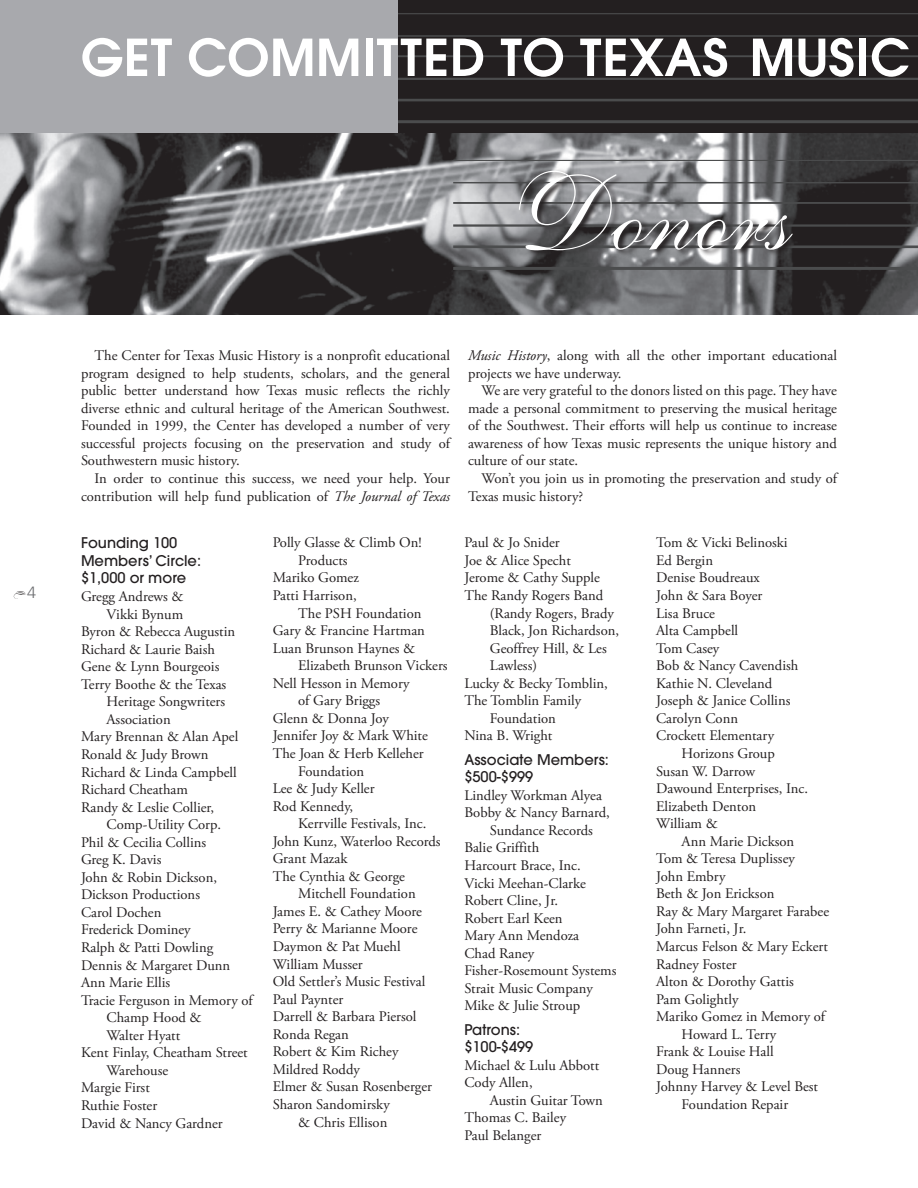
<style>
.page{position:relative;width:918px;height:1188px;background:#fff}
.page>*{position:absolute;margin:0;border:0;box-sizing:border-box;transform-origin:0 0}
.t1{font:108px "Shelley Allegro Script";color:#fff}
.t2{font:600 50.55px "Avant Garde";letter-spacing:.01em;color:#fff}
.t3{font:300 16.5px "Univers LT Std";color:#6c6d70}
.t4{font:14.7px/17.5px "Adobe Garamond Pro";color:#231f20}
.t5{font:500 14.7px/17.5px "Avant Garde";color:#231f20}
.s1{font-style:italic}
</style>
<div class="page">
<div style="left:0;top:0;width:918px;height:135px;background:#231f20"></div>
<hr style="left:0;top:13px;width:918px;height:1px;background:#4b4c4d">
<hr style="left:0;top:35px;width:918px;height:2px;background:#4b4c4d">
<hr style="left:0;top:55px;width:918px;height:2px;background:#4b4c4d">
<hr style="left:0;top:78px;width:918px;height:2px;background:#4b4c4d">
<hr style="left:0;top:99px;width:918px;height:2px;background:#4b4c4d">
<hr style="left:0;top:120px;width:918px;height:3px;background:#4b4c4d">
<svg style="left:14px;top:591px;width:12px;height:8px"></svg>
<svg style="left:398px;top:133px;width:520px;height:1px"></svg>
<div style="left:0;top:0;width:398px;height:135px;background:#a8a9ad"></div>
<img style="left:0;top:134px;width:918px;height:181px">
<hr style="left:453px;top:160px;width:465px;height:1px;background:#4b4c4d">
<hr style="left:453px;top:182px;width:465px;height:1px;background:#4b4c4d">
<hr style="left:453px;top:202px;width:465px;height:2px;background:#4b4c4d">
<hr style="left:453px;top:224px;width:465px;height:3px;background:#4b4c4d">
<hr style="left:453px;top:245px;width:465px;height:3px;background:#4b4c4d">
<hr style="left:453px;top:267px;width:465px;height:3px;background:#4b4c4d">
<svg style="left:519px;top:169px;width:282px;height:89px;background:#7a7b7d"></svg>
<p class="t3" style="left:27px;top:582px;width:11px">4</p>
<p class="t2" style="left:81px;top:24px;width:830px">GET COMMITTED TO TEXAS MUSIC</p>
<p class="t1" style="left:514px;top:151px;width:277px">Donors</p>
<p class="t4" style="left:81px;top:347px;width:371px;text-align:justify;text-indent:13px">The Center for Texas Music History is a nonprofit educational program designed to help students, scholars, and the general public better understand how Texas music reflects the richly diverse ethnic and cultural heritage of the American Southwest.<br>Founded in 1999, the Center has developed a number of very successful projects focusing on the preservation and study of Southwestern music history.</p>
<p class="t4" style="left:81px;top:470px;width:371px;text-align:right">In order to continue this success, we need your help. Your contribution will help fund publication of <span class="s1">The Journal of Texas</span></p>
<p class="t4" style="left:468px;top:347px;width:371px"><span class="s1">Music History</span>, along with all the other important educational projects we have underway.</p>
<p class="t4" style="left:468px;top:382px;width:371px;text-align:justify;text-indent:13px">We are very grateful to the donors listed on this page. They have made a personal commitment to preserving the musical heritage of the Southwest. Their efforts will help us continue to increase awareness of how Texas music represents the unique history and culture of our state.</p>
<p class="t4" style="left:468px;top:470px;width:371px;text-indent:13px">Won’t you join us in promoting the preservation and study of<br>Texas music history?</p>
<p class="t5" style="left:81px;top:534px;width:122px">Founding 100<br>Members’ Circle: $1,000 or more</p>
<p class="t4" style="left:81px;top:588px;width:104px">Gregg Andrews &amp;</p>
<p class="t4" style="left:81px;top:606px;width:156px;text-indent:26px">Vikki Bynum<br>Byron &amp; Rebecca Augustin<br>Richard &amp; Laurie Baish<br>Gene &amp; Lynn Bourgeois<br>Terry Boothe &amp; the Texas</p>
<p class="t4" style="left:107px;top:693px;width:120px">Heritage Songwriters</p>
<p class="t4" style="left:81px;top:711px;width:159px;text-indent:26px">Association<br>Mary Brennan &amp; Alan Apel<br>Ronald &amp; Judy Brown<br>Richard &amp; Linda Campbell<br>Richard Cheatham<br>Randy &amp; Leslie Collier,</p>
<p class="t4" style="left:81px;top:816px;width:173px;text-indent:26px">Comp-Utility Corp.<br>Phil &amp; Cecilia Collins<br>Greg K. Davis<br>John &amp; Robin Dickson,<br>Dickson Productions<br>Carol Dochen<br>Frederick Dominey<br>Ralph &amp; Patti Dowling<br>Dennis &amp; Margaret Dunn<br>Ann Marie Ellis<br>Tracie Ferguson in Memory of</p>
<p class="t4" style="left:107px;top:1009px;width:97px">Champ Hood &amp;</p>
<p class="t4" style="left:107px;top:1027px;width:75px">Walter Hyatt</p>
<p class="t4" style="left:81px;top:1044px;width:168px">Kent Finlay, Cheatham Street</p>
<p class="t4" style="left:81px;top:1062px;width:143px;text-indent:26px">Warehouse<br>Margie First<br>Ruthie Foster<br>David &amp; Nancy Gardner</p>
<p class="t4" style="left:273px;top:534px;width:150px">Polly Glasse &amp; Climb On!</p>
<p class="t4" style="left:273px;top:552px;width:88px;text-indent:26px">Products<br>Mariko Gomez<br>Patti Harrison,</p>
<p class="t4" style="left:273px;top:605px;width:154px;text-indent:26px">The PSH Foundation<br>Gary &amp; Francine Hartman<br>Luan Brunson Haynes &amp;</p>
<p class="t4" style="left:273px;top:657px;width:176px;text-indent:26px">Elizabeth Brunson Vickers<br>Nell Hesson in Memory</p>
<p class="t4" style="left:273px;top:692px;width:157px;text-indent:26px">of Gary Briggs<br>Glenn &amp; Donna Joy<br>Jennifer Joy &amp; Mark White<br>The Joan &amp; Herb Kelleher</p>
<p class="t4" style="left:273px;top:763px;width:103px;text-indent:26px">Foundation<br>Lee &amp; Judy Keller<br>Rod Kennedy,</p>
<p class="t4" style="left:273px;top:815px;width:169px;text-indent:26px">Kerrville Festivals, Inc.<br>John Kunz, Waterloo Records<br>Grant Mazak<br>The Cynthia &amp; George</p>
<p class="t4" style="left:273px;top:885px;width:161px;text-indent:26px">Mitchell Foundation<br>James E. &amp; Cathey Moore<br>Perry &amp; Marianne Moore<br>Daymon &amp; Pat Muehl<br>William Musser<br>Old Settler’s Music Festival<br>Paul Paynter<br>Darrell &amp; Barbara Piersol<br>Ronda Regan<br>Robert &amp; Kim Richey<br>Mildred Roddy<br>Elmer &amp; Susan Rosenberger<br>Sharon Sandomirsky</p>
<p class="t4" style="left:298px;top:1114px;width:91px">&amp; Chris Ellison</p>
<p class="t4" style="left:464px;top:534px;width:140px">Paul &amp; Jo Snider<br>Joe &amp; Alice Specht<br>Jerome &amp; Cathy Supple<br>The Randy Rogers Band</p>
<p class="t4" style="left:490px;top:605px;width:131px">(Randy Rogers, Brady<br>Black, Jon Richardson,<br>Geoffrey Hill, &amp; Les<br>Lawless)</p>
<p class="t4" style="left:464px;top:675px;width:145px">Lucky &amp; Becky Tomblin,</p>
<p class="t4" style="left:464px;top:692px;width:118px">The Tomblin Family</p>
<p class="t4" style="left:490px;top:710px;width:68px">Foundation</p>
<p class="t4" style="left:464px;top:727px;width:90px">Nina B. Wright</p>
<p class="t5" style="left:464px;top:751px;width:146px">Associate Members: $500-$999</p>
<p class="t4" style="left:464px;top:787px;width:147px">Lindley Workman Alyea<br>Bobby &amp; Nancy Barnard,</p>
<p class="t4" style="left:464px;top:822px;width:154px;text-indent:26px">Sundance Records<br>Balie Griffith<br>Harcourt Brace, Inc.<br>Vicki Meehan-Clarke<br>Robert Cline, Jr.<br>Robert Earl Keen<br>Mary Ann Mendoza<br>Chad Raney<br>Fisher-Rosemount Systems<br>Strait Music Company<br>Mike &amp; Julie Stroup</p>
<p class="t5" style="left:464px;top:1021px;width:71px">Patrons: $100-$499</p>
<p class="t4" style="left:464px;top:1057px;width:136px">Michael &amp; Lulu Abbott<br>Cody Allen,</p>
<p class="t4" style="left:464px;top:1092px;width:140px;text-indent:26px">Austin Guitar Town<br>Thomas C. Bailey<br>Paul Belanger</p>
<p class="t4" style="left:656px;top:534px;width:144px">Tom &amp; Vicki Belinoski<br>Ed Bergin<br>Denise Boudreaux<br>John &amp; Sara Boyer<br>Lisa Bruce<br>Alta Campbell<br>Tom Casey<br>Bob &amp; Nancy Cavendish<br>Kathie N. Cleveland<br>Joseph &amp; Janice Collins<br>Carolyn Conn<br>Crockett Elementary</p>
<p class="t4" style="left:656px;top:745px;width:154px;text-indent:26px">Horizons Group<br>Susan W. Darrow<br>Dawound Enterprises, Inc.<br>Elizabeth Denton<br>William &amp;</p>
<p class="t4" style="left:656px;top:833px;width:175px;text-indent:26px">Ann Marie Dickson<br>Tom &amp; Teresa Duplissey<br>John Embry<br>Beth &amp; Jon Erickson<br>Ray &amp; Mary Margaret Farabee<br>John Farneti, Jr.<br>Marcus Felson &amp; Mary Eckert<br>Radney Foster<br>Alton &amp; Dorothy Gattis<br>Pam Golightly<br>Mariko Gomez in Memory of</p>
<p class="t4" style="left:656px;top:1026px;width:164px;text-indent:26px">Howard L. Terry<br>Frank &amp; Louise Hall<br>Doug Hanners<br>Johnny Harvey &amp; Level Best</p>
<p class="t4" style="left:682px;top:1096px;width:108px">Foundation Repair</p>
</div>
